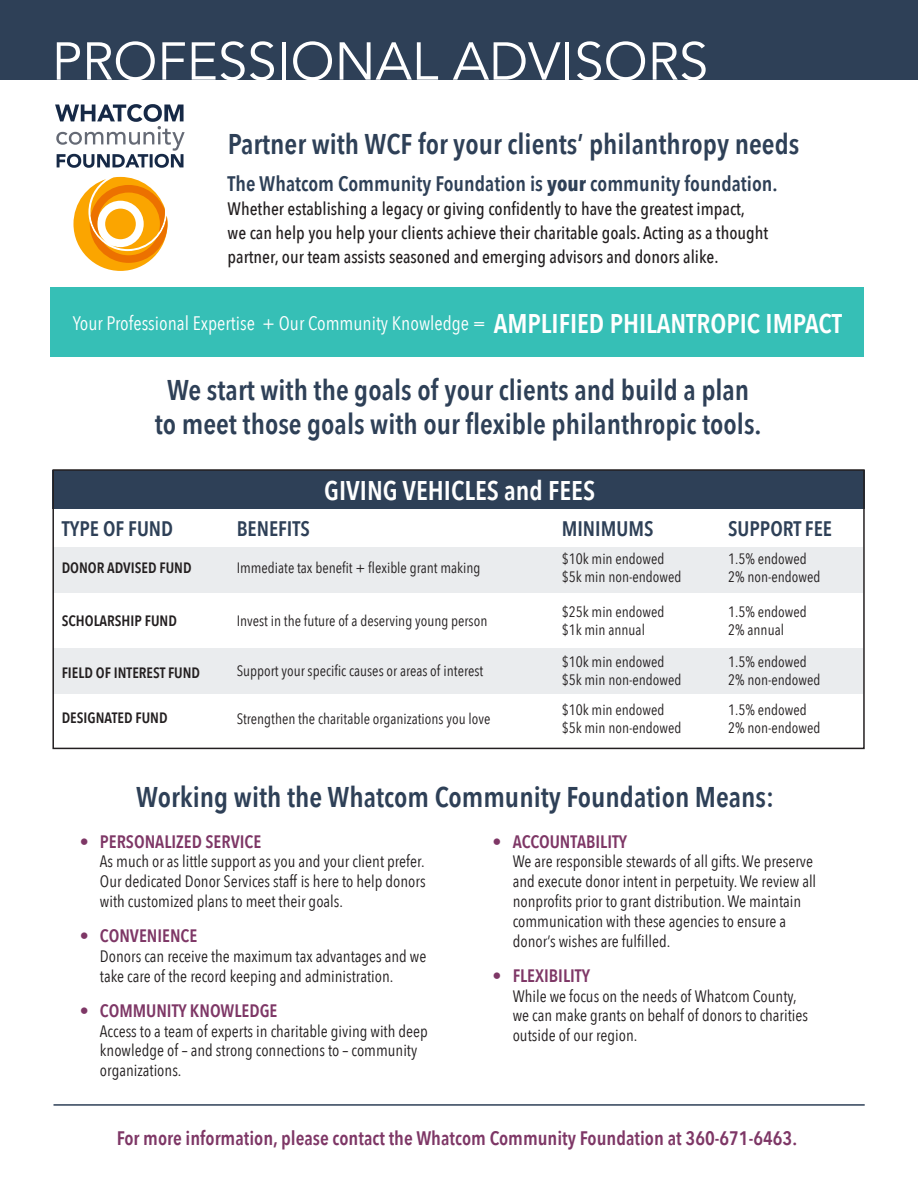
<style>
.page{position:relative;width:918px;height:1188px;background:#fff}
.page>*{position:absolute;margin:0;border:0;box-sizing:border-box;transform-origin:0 0}
.t1{font:52.8px "Avenir";color:#fff}
.t2{font:600 28.5px/34.2px "Avenir Next Condensed";color:#2e4057;text-align:center}
.t3{font:600 27px "Avenir Next Condensed";color:#fff}
.t4{font:600 21px "Avenir Next Condensed";color:#2e4057}
.t5{font:600 19.5px "Avenir Next Condensed";color:#7e3766}
.t6{font:19.5px "Avenir Next Condensed";color:#fff}
.t7{font:500 18px/24px "Avenir Next Condensed";color:#231f20}
.t8{font:600 18px "Avenir Next Condensed";color:#7e3766}
.t9{font:16.5px/19.8px "Avenir Next Condensed";color:#231f20}
.t10{font:15px/18px "Avenir Next Condensed";color:#231f20}
.t11{font:600 15px "Avenir Next Condensed";color:#231f20}
.s1{font-weight:700}
.s2{font-weight:600;font-size:27px}
</style>
<div class="page">
<div style="left:50px;top:287px;width:814px;height:69px;background:#36bfb6"></div>
<div style="left:0;top:0;width:918px;height:80px;background:#2e4057"></div>
<div style="left:53px;top:548px;width:810px;height:45px;background:#eaecee"></div>
<div style="left:52px;top:470px;width:813px;height:39px;background:#2e4057"></div>
<div style="left:53px;top:648px;width:810px;height:46px;background:#eaecee"></div>
<svg style="left:55px;top:104px;width:130px;height:64px"></svg>
<svg style="left:73px;top:177px;width:95px;height:94px"></svg>
<div style="left:52px;top:469px;width:813px;height:280px;border:2px solid #231f20"></div>
<hr style="left:53px;top:1104px;width:812px;height:2px;background:#2e4057">
<h1 class="t1" style="left:52px;top:30px;width:658px">PROFESSIONAL ADVISORS</h1>
<h2 class="t2" style="left:228px;top:126px;width:573px">Partner with WCF for your clients’ philanthropy needs</h2>
<p class="t4" style="left:228px;top:166px;width:552px">The Whatcom Community Foundation is <span class="s1">your</span> community foundation.</p>
<p class="t7" style="left:228px;top:197px;width:542px">Whether establishing a legacy or giving confidently to have the greatest impact,<br>we can help you help your clients achieve their charitable goals. Acting as a thought partner, our team assists seasoned and emerging advisors and donors alike.</p>
<p class="t6" style="left:73px;top:307px;width:771px">Your Professional Expertise + Our Community Knowledge = <span class="s2">AMPLIFIED PHILANTROPIC IMPACT</span></p>
<h2 class="t2" style="left:155px;top:372px;width:608px">We start with the goals of your clients and build a plan to meet those goals with our flexible philanthropic tools.</h2>
<h3 class="t3" style="left:324px;top:467px;width:272px">GIVING VEHICLES and FEES</h3>
<p class="t4" style="left:62px;top:511px;width:113px">TYPE OF FUND</p>
<p class="t4" style="left:237px;top:511px;width:75px">BENEFITS</p>
<p class="t4" style="left:562px;top:511px;width:93px">MINIMUMS</p>
<p class="t4" style="left:728px;top:511px;width:105px">SUPPORT FEE</p>
<p class="t11" style="left:62px;top:555px;width:131px">DONOR ADVISED FUND</p>
<p class="t10" style="left:237px;top:558px;width:245px">Immediate tax benefit + flexible grant making</p>
<p class="t10" style="left:562px;top:549px;width:121px">$10k min endowed $5k min non-endowed</p>
<p class="t10" style="left:728px;top:549px;width:94px">1.5% endowed<br>2% non-endowed</p>
<p class="t11" style="left:62px;top:607px;width:117px">SCHOLARSHIP FUND</p>
<p class="t10" style="left:237px;top:611px;width:252px">Invest in the future of a deserving young person</p>
<p class="t10" style="left:562px;top:602px;width:104px">$25k min endowed $1k min annual</p>
<p class="t10" style="left:728px;top:602px;width:80px">1.5% endowed<br>2% annual</p>
<p class="t11" style="left:62px;top:659px;width:140px">FIELD OF INTEREST FUND</p>
<p class="t10" style="left:237px;top:661px;width:248px">Support your specific causes or areas of interest</p>
<p class="t10" style="left:562px;top:652px;width:121px">$10k min endowed $5k min non-endowed</p>
<p class="t10" style="left:728px;top:652px;width:94px">1.5% endowed<br>2% non-endowed</p>
<p class="t11" style="left:62px;top:704px;width:107px">DESIGNATED FUND</p>
<p class="t10" style="left:237px;top:709px;width:255px">Strengthen the charitable organizations you love</p>
<p class="t10" style="left:562px;top:700px;width:121px">$10k min endowed $5k min non-endowed</p>
<p class="t10" style="left:728px;top:700px;width:94px">1.5% endowed<br>2% non-endowed</p>
<h2 class="t2" style="left:136px;top:779px;width:639px">Working with the Whatcom Community Foundation Means:</h2>
<p class="t8" style="left:492px;top:826px;width:136px">• ACCOUNTABILITY</p>
<p class="t9" style="left:513px;top:851px;width:305px">We are responsible stewards of all gifts. We preserve and execute donor intent in perpetuity. We review all nonprofits prior to grant distribution. We maintain communication with these agencies to ensure a donor’s wishes are fulfilled.</p>
<p class="t8" style="left:492px;top:960px;width:99px">• FLEXIBILITY</p>
<p class="t9" style="left:513px;top:985px;width:297px">While we focus on the needs of Whatcom County, we can make grants on behalf of donors to charities outside of our region.</p>
<p class="t8" style="left:80px;top:826px;width:183px">• PERSONALIZED SERVICE</p>
<p class="t9" style="left:100px;top:851px;width:327px;text-align:justify">As much or as little support as you and your client prefer.<br>Our dedicated Donor Services staff is here to help donors with customized plans to meet their goals.</p>
<p class="t8" style="left:80px;top:920px;width:119px">• CONVENIENCE</p>
<p class="t9" style="left:100px;top:946px;width:328px">Donors can receive the maximum tax advantages and we take care of the record keeping and administration.</p>
<p class="t8" style="left:80px;top:995px;width:199px">• COMMUNITY KNOWLEDGE</p>
<p class="t9" style="left:100px;top:1020px;width:329px">Access to a team of experts in charitable giving with deep knowledge of – and strong connections to – community organizations.</p>
<p class="t5" style="left:117px;top:1122px;width:682px">For more information, please contact the Whatcom Community Foundation at 360-671-6463.</p>
</div>
